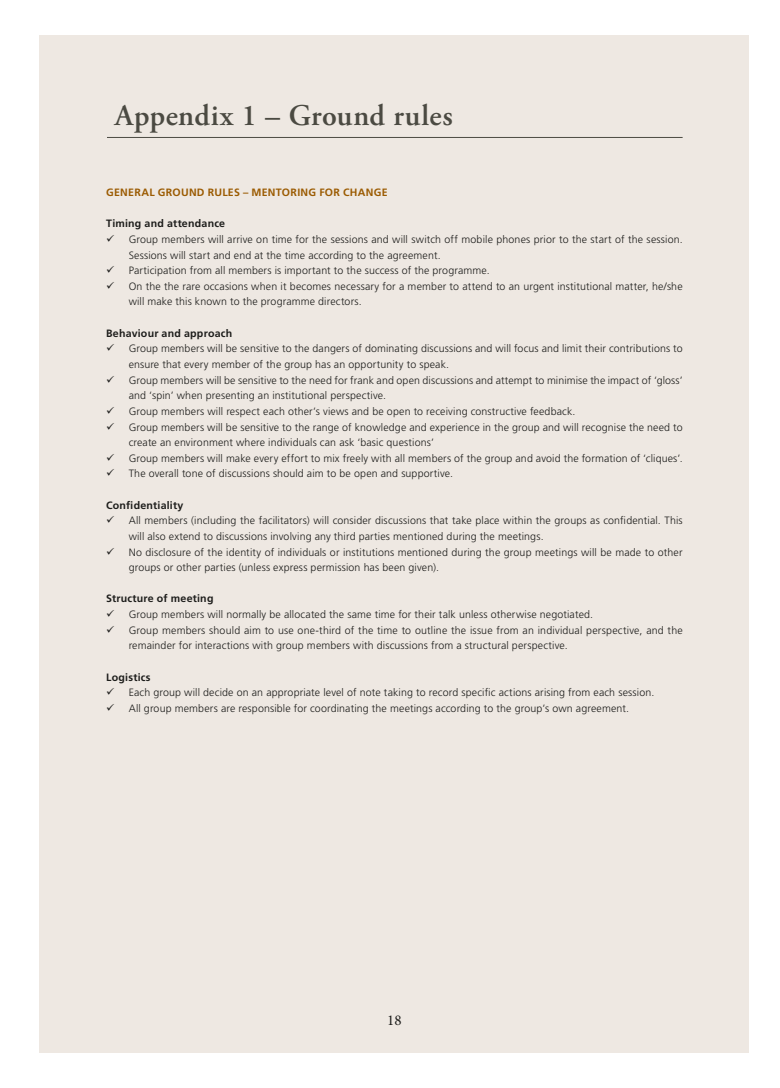
<style>
.page{position:relative;width:780px;height:1088px;background:#fff}
.page>*{position:absolute;margin:0;border:0;box-sizing:border-box;transform-origin:0 0}
.t1{font:600 30px "Adobe Garamond Pro";letter-spacing:.015em;color:#4b4a42}
.t2{font:15px "Minion Pro";color:#1d1d1b}
.t3{font:300 10.62px/15.6px "Frutiger LT Std";letter-spacing:.015em;color:#1d1d1b}
.t4{font:700 10.62px "Frutiger LT Std";letter-spacing:.02em;color:#1d1d1b}
.t5{font:700 10.62px "Frutiger LT Std";letter-spacing:.025em;color:#9b5b02}
</style>
<div class="page">
<div style="left:40px;top:35px;width:709px;height:1017px;background:#eee8e2"></div>
<hr style="left:779px;top:35px;width:1px;height:1017px;background:#eee8e2">
<hr style="left:107px;top:137px;width:575px;height:1px;background:#4b4a42">
<h1 class="t1" style="left:115px;top:98px;width:339px">Appendix 1 – Ground rules</h1>
<p class="t5" style="left:106px;top:186px;width:283px">GENERAL GROUND RULES – MENTORING FOR CHANGE</p>
<p class="t4" style="left:106px;top:217px;width:120px">Timing and attendance</p>
<p class="t3" style="left:129px;top:232px;width:555px">Group members will arrive on time for the sessions and will switch off mobile phones prior to the start of the session.<br>Sessions will start and end at the time according to the agreement.<br>Participation from all members is important to the success of the programme.<br>On the the rare occasions when it becomes necessary for a member to attend to an urgent institutional matter, he/she will make this known to the programme directors.</p>
<p class="t4" style="left:106px;top:327px;width:128px">Behaviour and approach</p>
<p class="t3" style="left:129px;top:341px;width:555px">Group members will be sensitive to the dangers of dominating discussions and will focus and limit their contributions to ensure that every member of the group has an opportunity to speak.<br>Group members will be sensitive to the need for frank and open discussions and attempt to minimise the impact of ‘gloss’ and ‘spin’ when presenting an institutional perspective.<br>Group members will respect each other’s views and be open to receiving constructive feedback.<br>Group members will be sensitive to the range of knowledge and experience in the group and will recognise the need to create an environment where individuals can ask ‘basic questions’<br>Group members will make every effort to mix freely with all members of the group and avoid the formation of ‘cliques’.<br>The overall tone of discussions should aim to be open and supportive.</p>
<p class="t4" style="left:106px;top:499px;width:79px">Confidentiality</p>
<p class="t3" style="left:129px;top:513px;width:555px">All members (including the facilitators) will consider discussions that take place within the groups as confidential. This will also extend to discussions involving any third parties mentioned during the meetings.<br>No disclosure of the identity of individuals or institutions mentioned during the group meetings will be made to other groups or other parties (unless express permission has been given).</p>
<p class="t4" style="left:106px;top:592px;width:109px">Structure of meeting</p>
<p class="t3" style="left:129px;top:607px;width:555px">Group members will normally be allocated the same time for their talk unless otherwise negotiated.<br>Group members should aim to use one-third of the time to outline the issue from an individual perspective, and the remainder for interactions with group members with discussions from a structural perspective.</p>
<p class="t4" style="left:106px;top:671px;width:46px">Logistics</p>
<p class="t3" style="left:129px;top:685px;width:527px">Each group will decide on an appropriate level of note taking to record specific actions arising from each session.<br>All group members are responsible for coordinating the meetings according to the group’s own agreement.</p>
<h2 class="t2" style="left:383px;top:1010px;width:16px">18</h2>
<h2 class="t2" style="left:387px;top:1010px;width:16px">18</h2>
</div>
